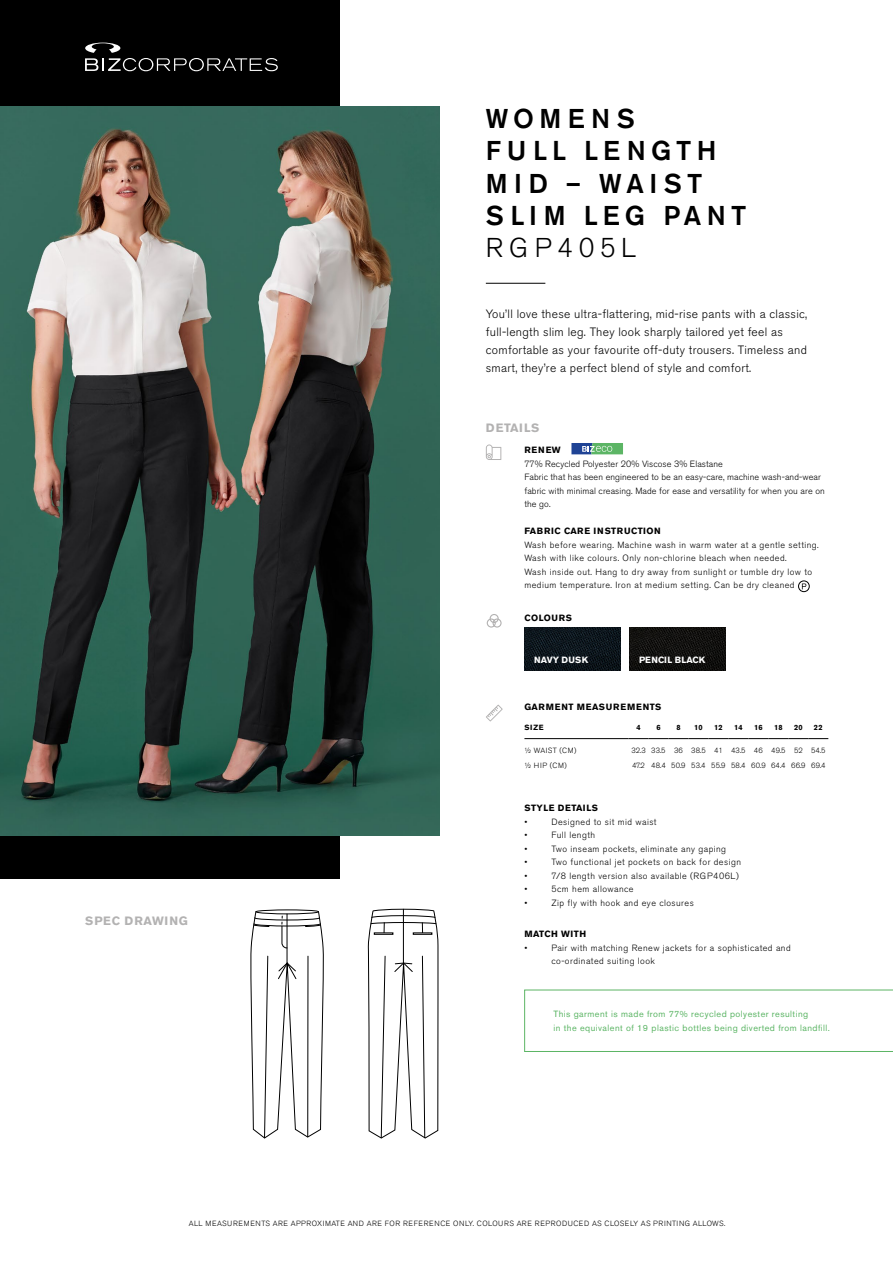
<style>
.page{position:relative;width:893px;height:1263px;background:#fff}
.page>*{position:absolute;margin:0;border:0;box-sizing:border-box;transform-origin:0 0}
.t1{font:500 27px/32.4px "Akzidenz Grotesk BE";letter-spacing:.2em;color:#000}
.t2{font:300 27px "Akzidenz Grotesk BE";letter-spacing:.21em;color:#000}
.t3{font:300 12px/18px "Akzidenz Grotesk BE";letter-spacing:.025em;color:#000}
.t4{font:700 12px "Akzidenz Grotesk BE";letter-spacing:.07em;color:#b3b2b2}
.t5{font:700 12px "Akzidenz Grotesk BE";letter-spacing:.05em;color:#b3b2b2}
.t6{font:300 9px/13.5px "Akzidenz Grotesk BE";letter-spacing:.05em;color:#000}
.t7{font:300 9px/13.5px "Akzidenz Grotesk BE";letter-spacing:.01em;color:#000}
.t8{font:9px/13.5px "Akzidenz Grotesk BE";letter-spacing:.05em;color:#5cb565}
.t9{font:700 9px "Akzidenz Grotesk BE";letter-spacing:.05em;color:#000}
.t10{font:700 9px "Akzidenz Grotesk BE";letter-spacing:.09em;color:#000}
.t11{font:700 9px "Akzidenz Grotesk BE";color:#fff}
.t12{font:300 7.5px "Akzidenz Grotesk BE";letter-spacing:.07em;color:#000}
.t13{font:300 7.5px "Akzidenz Grotesk BE";color:#000}
.t14{font:700 7.5px "Akzidenz Grotesk BE";letter-spacing:.05em;color:#000}
</style>
<div class="page">
<div style="left:0;top:0;width:339px;height:878px;background:#000"></div>
<img style="left:0;top:106px;width:440px;height:729px">
<hr style="left:486px;top:283px;width:59px;height:1px;background:#000">
<svg style="left:486px;top:705px;width:17px;height:16px"></svg>
<svg style="left:486px;top:444px;width:15px;height:16px"></svg>
<div style="left:490px;top:614px;width:9px;height:9px;border:1px solid #b3b2b2;border-radius:50%"></div>
<div style="left:492px;top:618px;width:10px;height:9px;border:1px solid #b3b2b2;border-radius:50%"></div>
<div style="left:487px;top:618px;width:9px;height:9px;border:1px solid #b3b2b2;border-radius:50%"></div>
<hr style="left:524px;top:738px;width:104px;height:1px;background:#000">
<svg style="left:628px;top:738px;width:200px;height:1px"></svg>
<svg style="left:85px;top:43px;width:193px;height:28px"></svg>
<svg style="left:571px;top:443px;width:52px;height:11px"></svg>
<img style="left:629px;top:627px;width:96px;height:44px">
<img style="left:524px;top:627px;width:97px;height:44px">
<svg style="left:524px;top:990px;width:369px;height:62px"></svg>
<svg style="left:250px;top:909px;width:74px;height:229px"></svg>
<svg style="left:368px;top:909px;width:70px;height:229px"></svg>
<div style="left:798px;top:580px;width:12px;height:12px;border:1px solid #000;border-radius:50%"></div>
<svg style="left:802px;top:583px;width:4px;height:6px"></svg>
<h1 class="t1" style="left:486px;top:102px;width:262px">WOMENS<br>FULL LENGTH<br>MID – WAIST<br>SLIM LEG PANT</h1>
<h1 class="t2" style="left:486px;top:233px;width:152px">RGP405L</h1>
<p class="t3" style="left:486px;top:305px;width:323px">You’ll love these ultra-flattering, mid-rise pants with a classic, full-length slim leg. They look sharply tailored yet feel as comfortable as your favourite off-duty trousers. Timeless and smart, they’re a perfect blend of style and comfort.</p>
<h2 class="t5" style="left:486px;top:421px;width:55px">DETAILS</h2>
<p class="t9" style="left:524px;top:445px;width:38px">RENEW</p>
<p class="t7" style="left:524px;top:457px;width:302px">77% Recycled Polyester 20% Viscose 3% Elastane<br>Fabric that has been engineered to be an easy-care, machine wash-and-wear fabric with minimal creasing. Made for ease and versatility for when you are on the go.</p>
<p class="t9" style="left:524px;top:526px;width:138px">FABRIC CARE INSTRUCTION</p>
<p class="t6" style="left:524px;top:538px;width:296px">Wash before wearing. Machine wash in warm water at a gentle setting.<br>Wash with like colours. Only non-chlorine bleach when needed.<br>Wash inside out. Hang to dry away from sunlight or tumble dry low to medium temperature. Iron at medium setting. Can be dry cleaned</p>
<p class="t9" style="left:524px;top:612px;width:49px">COLOURS</p>
<h2 class="t4" style="left:85px;top:914px;width:104px">SPEC DRAWING</h2>
<p class="t11" style="left:534px;top:655px;width:55px">NAVY DUSK</p>
<p class="t11" style="left:639px;top:655px;width:68px">PENCIL BLACK</p>
<p class="t10" style="left:524px;top:702px;width:139px">GARMENT MEASUREMENTS</p>
<p class="t14" style="left:524px;top:723px;width:21px">SIZE</p>
<p class="t14" style="left:636px;top:723px;width:6px">4</p>
<p class="t14" style="left:656px;top:723px;width:6px">6</p>
<p class="t14" style="left:676px;top:723px;width:6px">8</p>
<p class="t14" style="left:694px;top:723px;width:10px">10</p>
<p class="t14" style="left:714px;top:723px;width:10px">12</p>
<p class="t14" style="left:734px;top:723px;width:10px">14</p>
<p class="t14" style="left:754px;top:723px;width:10px">16</p>
<p class="t14" style="left:774px;top:723px;width:10px">18</p>
<p class="t14" style="left:794px;top:723px;width:10px">20</p>
<p class="t14" style="left:814px;top:723px;width:10px">22</p>
<p class="t12" style="left:524px;top:746px;width:53px">½ WAIST (CM)</p>
<p class="t13" style="left:631px;top:746px;width:196px">32.3 33.5 36 38.5 41 43.5 46 49.5 52 54.5</p>
<p class="t12" style="left:524px;top:761px;width:44px">½ HIP (CM)</p>
<p class="t13" style="left:632px;top:761px;width:195px">47.2 48.4 50.9 53.4 55.9 58.4 60.9 64.4 66.9 69.4</p>
<p class="t9" style="left:524px;top:803px;width:75px">STYLE DETAILS</p>
<p class="t6" style="left:524px;top:815px;width:4px">•</p>
<p class="t6" style="left:551px;top:815px;width:107px">Designed to sit mid waist</p>
<p class="t6" style="left:524px;top:829px;width:4px">•</p>
<p class="t6" style="left:551px;top:829px;width:45px">Full length</p>
<p class="t6" style="left:524px;top:842px;width:4px">•</p>
<p class="t6" style="left:551px;top:842px;width:176px">Two inseam pockets, eliminate any gaping</p>
<p class="t6" style="left:524px;top:856px;width:4px">•</p>
<p class="t6" style="left:551px;top:856px;width:191px">Two functional jet pockets on back for design</p>
<p class="t6" style="left:524px;top:869px;width:4px">•</p>
<p class="t6" style="left:551px;top:869px;width:189px">7/8 length version also available (RGP406L)</p>
<p class="t6" style="left:524px;top:883px;width:4px">•</p>
<p class="t6" style="left:551px;top:883px;width:84px">5cm hem allowance</p>
<p class="t6" style="left:524px;top:896px;width:4px">•</p>
<p class="t6" style="left:551px;top:896px;width:144px">Zip fly with hook and eye closures</p>
<p class="t9" style="left:524px;top:929px;width:63px">MATCH WITH</p>
<p class="t6" style="left:524px;top:941px;width:4px">•</p>
<p class="t6" style="left:551px;top:941px;width:241px">Pair with matching Renew jackets for a sophisticated and co-ordinated suiting look</p>
<p class="t8" style="left:554px;top:1007px;width:278px">This garment is made from 77% recycled polyester resulting<br>in the equivalent of 19 plastic bottles being diverted from landfill.</p>
<p class="t12" style="left:189px;top:1219px;width:538px">ALL MEASUREMENTS ARE APPROXIMATE AND ARE FOR REFERENCE ONLY. COLOURS ARE REPRODUCED AS CLOSELY AS PRINTING ALLOWS.</p>
</div>
